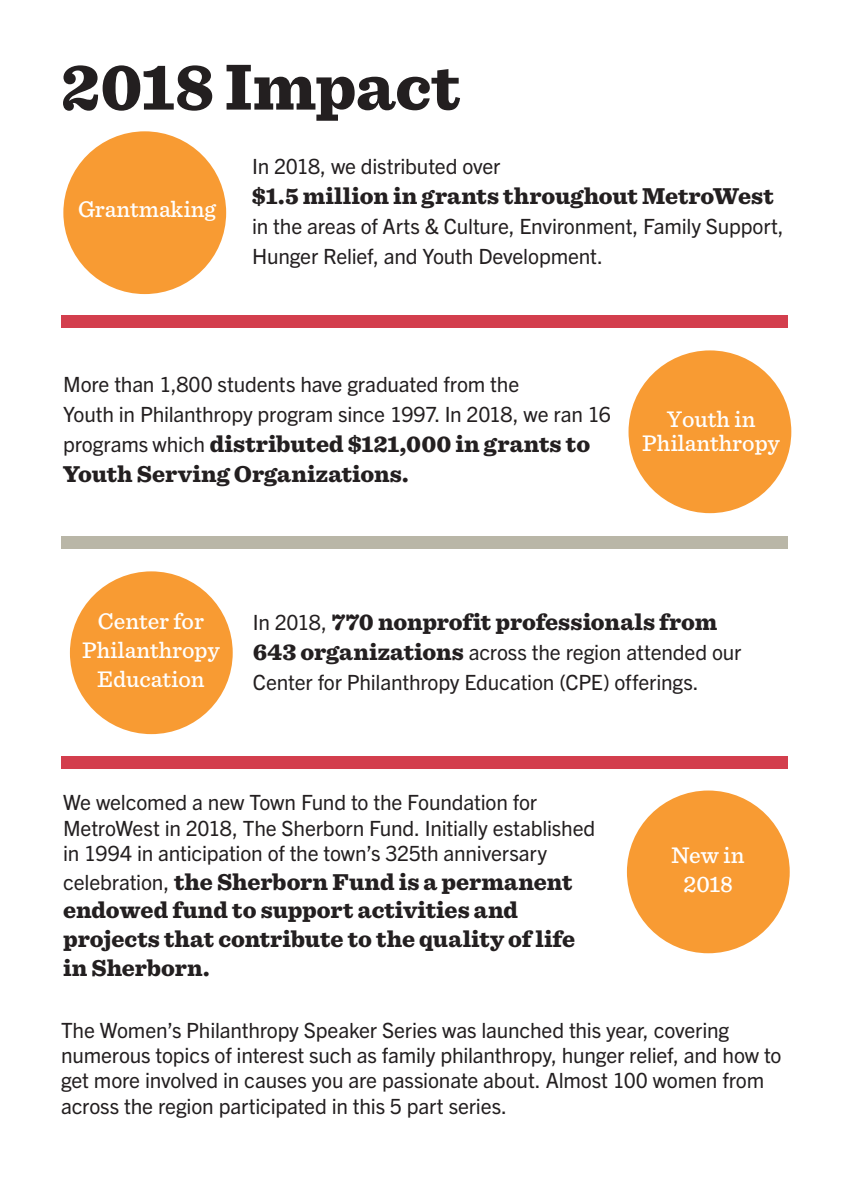
<style>
.page{position:relative;width:861px;height:1181px;background:#fff}
.page>*{position:absolute;margin:0;border:0;box-sizing:border-box;transform-origin:0 0}
.t1{font:900 67.95px "Sentinel";letter-spacing:-.005em;color:#231f20}
.t2{font:900 24px/28.8px "Sentinel";color:#231f20}
.t3{font:500 23.55px/28.8px "Sentinel";color:#fff;text-align:center}
.t4{font:21px/25.2px "Trade Gothic Next LT Pro";letter-spacing:-.01em;color:#231f20}
.s1{font-family:"Trade Gothic Next LT Pro";font-weight:400;font-size:21px}
.s2{font-family:"Sentinel";font-weight:900;font-size:24px}
</style>
<div class="page">
<div style="left:63px;top:131px;width:163px;height:163px;background:#f89b33;border-radius:50%"></div>
<div style="left:628px;top:350px;width:162px;height:163px;background:#f89b33;border-radius:50%"></div>
<div style="left:626px;top:790px;width:163px;height:163px;background:#f89b33;border-radius:50%"></div>
<div style="left:70px;top:571px;width:162px;height:163px;background:#f89b33;border-radius:50%"></div>
<div style="left:61px;top:316px;width:726px;height:12px;background:#d33e4d"></div>
<div style="left:61px;top:756px;width:726px;height:12px;background:#d33e4d"></div>
<div style="left:61px;top:536px;width:726px;height:12px;background:#b9b6a7"></div>
<h1 class="t1" style="left:61px;top:33px;width:401px">2018 Impact</h1>
<p class="t3" style="left:78px;top:194px;width:139px">Grantmaking</p>
<p class="t4" style="left:252px;top:152px;width:250px">In 2018, we distributed over</p>
<p class="t2" style="left:252px;top:180px;width:523px">$1.5 million in grants throughout MetroWest</p>
<p class="t4" style="left:252px;top:210px;width:533px;line-height:30px">in the areas of Arts &amp; Culture, Environment, Family Support,<br>Hunger Relief, and Youth Development.</p>
<p class="t4" style="left:63px;top:368px;width:549px;line-height:30px">More than 1,800 students have graduated from the<br>Youth in Philanthropy program since 1997. In 2018, we ran 16</p>
<p class="t2" style="left:63px;top:428px;width:528px;line-height:30px"><span class="s1">programs which</span> distributed $121,000 in grants to<br>Youth Serving Organizations.</p>
<p class="t3" style="left:642px;top:406px;width:139px;line-height:23.5px">Youth in<br>Philanthropy</p>
<p class="t3" style="left:82px;top:605px;width:139px">Center for<br>Philanthropy<br>Education</p>
<p class="t2" style="left:253px;top:606px;width:466px"><span class="s1">In 2018,</span> 770 nonprofit professionals from</p>
<p class="t4" style="left:253px;top:635px;width:490px;line-height:30px"><span class="s2">643 organizations</span> across the region attended our<br>Center for Philanthropy Education (CPE) offerings.</p>
<p class="t4" style="left:63px;top:788px;width:533px">We welcomed a new Town Fund to the Foundation for<br>MetroWest in 2018, The Sherborn Fund. Initially established in 1994 in anticipation of the town’s 325th anniversary</p>
<p class="t2" style="left:63px;top:866px;width:513px"><span class="s1">celebration,</span> the Sherborn Fund is a permanent endowed fund to support activities and projects that contribute to the quality of life in Sherborn.</p>
<p class="t3" style="left:671px;top:839px;width:75px">New in<br>2018</p>
<p class="t4" style="left:61px;top:1016px;width:721px">The Women’s Philanthropy Speaker Series was launched this year, covering numerous topics of interest such as family philanthropy, hunger relief, and how to get more involved in causes you are passionate about. Almost 100 women from across the region participated in this 5 part series.</p>
</div>
